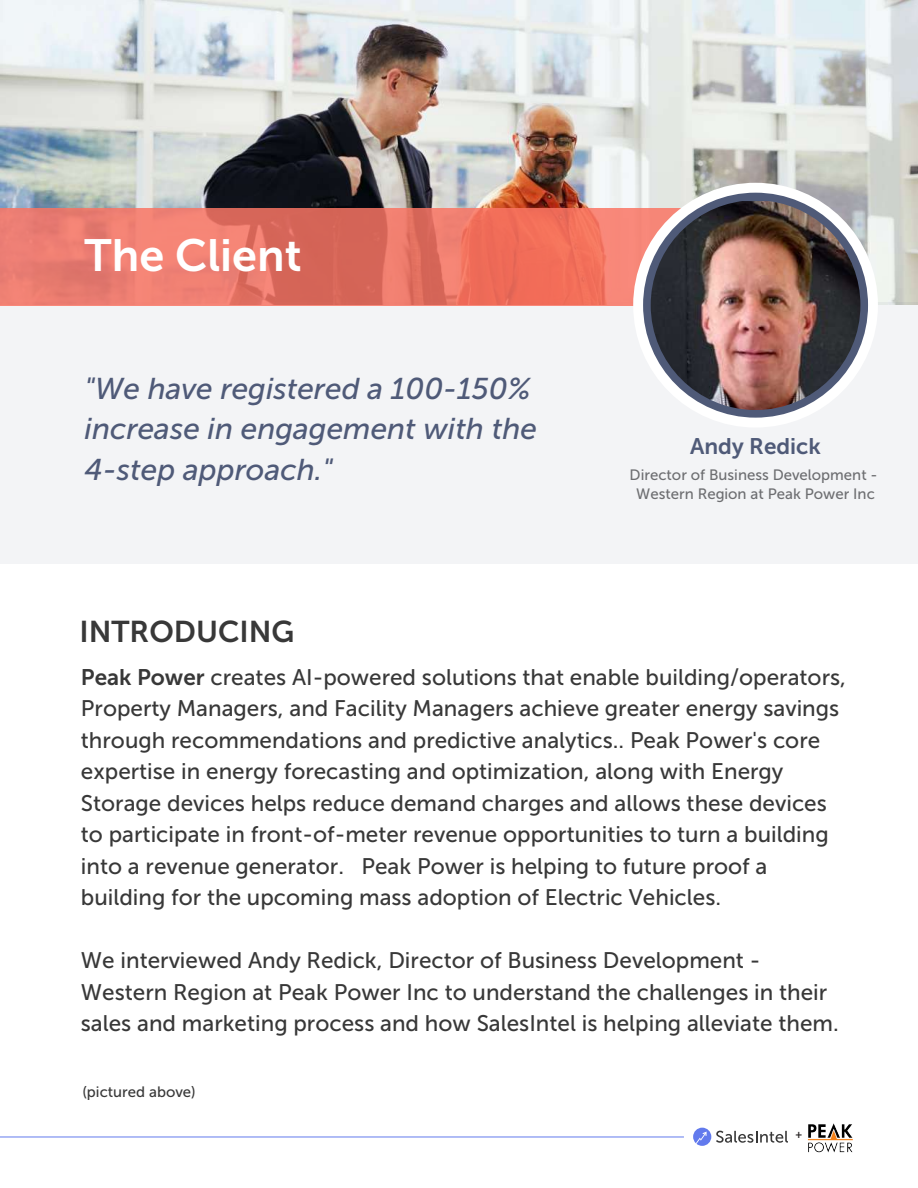
<style>
.page{position:relative;width:918px;height:1188px;background:#fff}
.page>*{position:absolute;margin:0;border:0;box-sizing:border-box;transform-origin:0 0}
.t1{font:45px "Museo Sans 700";color:#fff}
.t2{font:italic 30px/40.7px "Museo Sans 500";color:#4f5a78}
.t3{font:30px "Museo Sans 700";color:#383838}
.t4{font:22.5px/31.5px "Museo Sans 500";color:#383838}
.t5{font:22.5px "Museo Sans 700";color:#4f5a78}
.t6{font:15px/19.5px "Museo Sans 500";color:#6d6e71;text-align:center}
.t7{font:15px "Museo Sans 500";color:#383838}
.t8{font:10.65px "Museo Sans 700";color:#231f20}
.s1{font-family:"Museo Sans 700"}
</style>
<div class="page">
<img style="left:0;top:0;width:918px;height:303px">
<div style="left:0;top:303px;width:918px;height:261px;background:#f3f4f6"></div>
<hr style="left:0;top:1137px;width:684px;height:1px;background:#627aed">
<svg style="left:693px;top:1128px;width:95px;height:18px"></svg>
<svg style="left:0;top:208px;width:651px;height:97px;background:#e97566"></svg>
<div style="left:633px;top:183px;width:245px;height:245px;background:#fff;border-radius:50%"></div>
<div style="left:643px;top:193px;width:225px;height:225px;background:#4f5a78;border-radius:50%"></div>
<img style="left:651px;top:201px;width:209px;height:209px">
<img style="left:807px;top:1124px;width:46px;height:29px">
<h1 class="t1" style="left:85px;top:231px;width:219px">The Client</h1>
<h2 class="t2" style="left:85px;top:368px;width:454px">"We have registered a 100-150% increase in engagement with the<br>4-step approach."</h2>
<p class="t5" style="left:690px;top:434px;width:132px">Andy Redick</p>
<p class="t6" style="left:630px;top:465px;width:250px">Director of Business Development -<br>Western Region at Peak Power Inc</p>
<h2 class="t3" style="left:79px;top:615px;width:216px">INTRODUCING</h2>
<p class="t4" style="left:81px;top:661px;width:767px"><span class="s1">Peak Power</span> creates AI-powered solutions that enable building/operators, Property Managers, and Facility Managers achieve greater energy savings through recommendations and predictive analytics.. Peak Power's core expertise in energy forecasting and optimization, along with Energy Storage devices helps reduce demand charges and allows these devices to participate in front-of-meter revenue opportunities to turn a building into a revenue generator. Peak Power is helping to future proof a building for the upcoming mass adoption of Electric Vehicles.</p>
<p class="t4" style="left:81px;top:945px;width:759px">We interviewed Andy Redick, Director of Business Development -<br>Western Region at Peak Power Inc to understand the challenges in their sales and marketing process and how SalesIntel is helping alleviate them.</p>
<p class="t7" style="left:82px;top:1083px;width:115px">(pictured above)</p>
<p class="t8" style="left:795px;top:1129px;width:8px">+</p>
</div>
